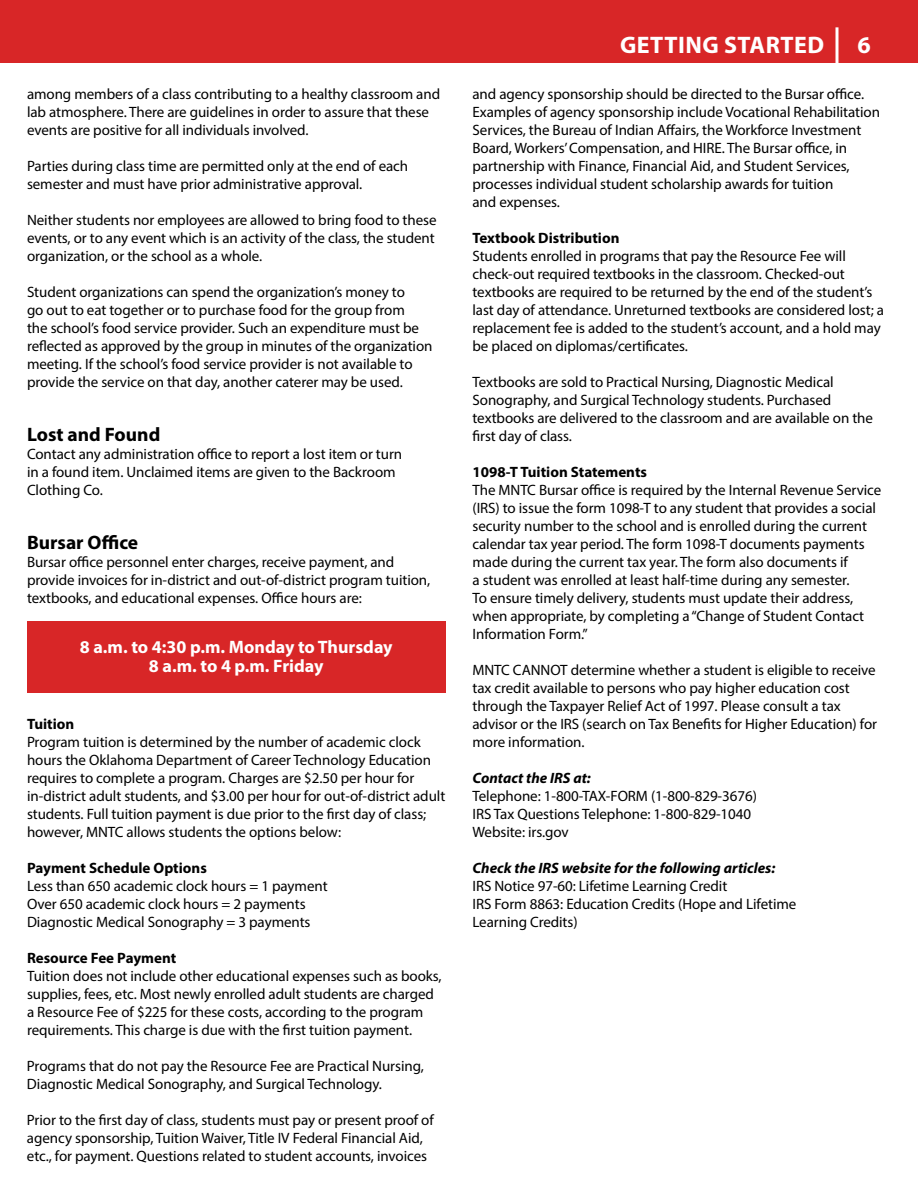
<style>
.page{position:relative;width:918px;height:1188px;background:#fff}
.page>*{position:absolute;margin:0;border:0;box-sizing:border-box;transform-origin:0 0}
.t1{font:700 24px "Myriad Pro";letter-spacing:.02em;color:#fff}
.t2{font:700 19.5px "Myriad Pro";color:#000}
.t3{font:700 18px/19.5px "Myriad Pro";color:#fff;text-align:center}
.t4{font:15px/18px "Myriad Pro";letter-spacing:-.005em;color:#000}
.t5{font:700 15px "Myriad Pro";color:#000}
.t6{font:italic 700 15px "Myriad Pro";color:#000}
</style>
<div class="page">
<div style="left:0;top:0;width:918px;height:63px;background:#d82627"></div>
<hr style="left:836px;top:27px;width:2px;height:40px;background:#fff">
<div style="left:27px;top:621px;width:419px;height:72px;background:#d82627"></div>
<p class="t4" style="left:27px;top:85px;width:415px">among members of a class contributing to a healthy classroom and lab atmosphere. There are guidelines in order to assure that these events are positive for all individuals involved.</p>
<p class="t4" style="left:27px;top:157px;width:383px">Parties during class time are permitted only at the end of each semester and must have prior administrative approval.</p>
<p class="t4" style="left:27px;top:211px;width:411px">Neither students nor employees are allowed to bring food to these events, or to any event which is an activity of the class, the student organization, or the school as a whole.</p>
<p class="t4" style="left:27px;top:283px;width:407px">Student organizations can spend the organization’s money to<br>go out to eat together or to purchase food for the group from<br>the school’s food service provider. Such an expenditure must be reflected as approved by the group in minutes of the organization meeting. If the school’s food service provider is not available to provide the service on that day, another caterer may be used.</p>
<h2 class="t2" style="left:27px;top:422px;width:135px">Lost and Found</h2>
<p class="t4" style="left:27px;top:445px;width:377px">Contact any administration office to report a lost item or turn in a found item. Unclaimed items are given to the Backroom<br>Clothing Co.</p>
<h2 class="t2" style="left:27px;top:530px;width:113px">Bursar Office</h2>
<p class="t4" style="left:27px;top:553px;width:405px">Bursar office personnel enter charges, receive payment, and provide invoices for in-district and out-of-district program tuition, textbooks, and educational expenses. Office hours are:</p>
<p class="t3" style="left:80px;top:636px;width:314px">8 a.m. to 4:30 p.m. Monday to Thursday<br>8 a.m. to 4 p.m. Friday</p>
<p class="t5" style="left:27px;top:714px;width:49px">Tuition</p>
<p class="t4" style="left:27px;top:733px;width:420px">Program tuition is determined by the number of academic clock hours the Oklahoma Department of Career Technology Education requires to complete a program. Charges are $2.50 per hour for in-district adult students, and $3.00 per hour for out-of-district adult students. Full tuition payment is due prior to the first day of class; however, MNTC allows students the options below:</p>
<p class="t5" style="left:27px;top:858px;width:181px">Payment Schedule Options</p>
<p class="t4" style="left:27px;top:877px;width:302px">Less than 650 academic clock hours = 1 payment<br>Over 650 academic clock hours = 2 payments<br>Diagnostic Medical Sonography = 3 payments</p>
<p class="t5" style="left:27px;top:948px;width:151px">Resource Fee Payment</p>
<p class="t4" style="left:27px;top:967px;width:416px">Tuition does not include other educational expenses such as books, supplies, fees, etc. Most newly enrolled adult students are charged a Resource Fee of $225 for these costs, according to the program requirements. This charge is due with the first tuition payment.</p>
<p class="t4" style="left:27px;top:1057px;width:398px">Programs that do not pay the Resource Fee are Practical Nursing,<br>Diagnostic Medical Sonography, and Surgical Technology.</p>
<p class="t4" style="left:27px;top:1111px;width:408px">Prior to the first day of class, students must pay or present proof of agency sponsorship, Tuition Waiver, Title IV Federal Financial Aid, etc., for payment. Questions related to student accounts, invoices</p>
<h1 class="t1" style="left:620px;top:29px;width:206px">GETTING STARTED</h1>
<h1 class="t1" style="left:857px;top:29px;width:15px">6</h1>
<p class="t4" style="left:472px;top:85px;width:409px">and agency sponsorship should be directed to the Bursar office.<br>Examples of agency sponsorship include Vocational Rehabilitation Services, the Bureau of Indian Affairs, the Workforce Investment Board, Workers’ Compensation, and HIRE. The Bursar office, in partnership with Finance, Financial Aid, and Student Services, processes individual student scholarship awards for tuition<br>and expenses.</p>
<p class="t5" style="left:472px;top:228px;width:148px">Textbook Distribution</p>
<p class="t4" style="left:472px;top:247px;width:413px">Students enrolled in programs that pay the Resource Fee will check-out required textbooks in the classroom. Checked-out textbooks are required to be returned by the end of the student’s last day of attendance. Unreturned textbooks are considered lost; a replacement fee is added to the student’s account, and a hold may be placed on diplomas/certificates.</p>
<p class="t4" style="left:472px;top:373px;width:402px">Textbooks are sold to Practical Nursing, Diagnostic Medical Sonography, and Surgical Technology students. Purchased textbooks are delivered to the classroom and are available on the first day of class.</p>
<p class="t5" style="left:472px;top:462px;width:176px">1098-T Tuition Statements</p>
<p class="t4" style="left:472px;top:481px;width:410px">The MNTC Bursar office is required by the Internal Revenue Service (IRS) to issue the form 1098-T to any student that provides a social security number to the school and is enrolled during the current calendar tax year period. The form 1098-T documents payments made during the current tax year. The form also documents if<br>a student was enrolled at least half-time during any semester.<br>To ensure timely delivery, students must update their address, when appropriate, by completing a “Change of Student Contact Information Form.”</p>
<p class="t4" style="left:472px;top:661px;width:406px">MNTC CANNOT determine whether a student is eligible to receive tax credit available to persons who pay higher education cost through the Taxpayer Relief Act of 1997. Please consult a tax advisor or the IRS (search on Tax Benefits for Higher Education) for more information.</p>
<p class="t6" style="left:472px;top:768px;width:120px">Contact the IRS at:</p>
<p class="t4" style="left:472px;top:787px;width:286px">Telephone: 1-800-TAX-FORM (1-800-829-3676)<br>IRS Tax Questions Telephone: 1-800-829-1040<br>Website: irs.gov</p>
<p class="t6" style="left:472px;top:858px;width:304px">Check the IRS website for the following articles:</p>
<p class="t4" style="left:472px;top:877px;width:325px">IRS Notice 97-60: Lifetime Learning Credit<br>IRS Form 8863: Education Credits (Hope and Lifetime<br>Learning Credits)</p>
</div>
